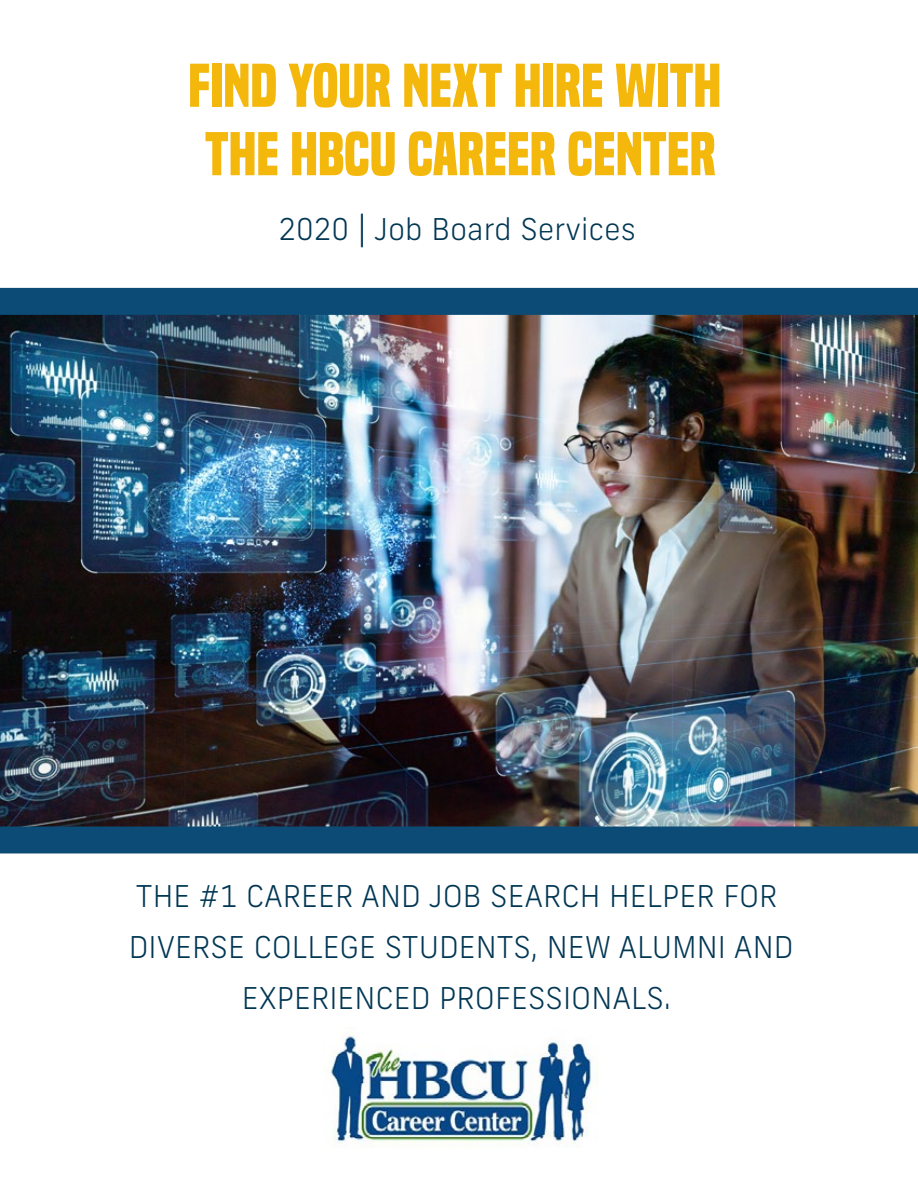
<style>
.page{position:relative;width:918px;height:1188px;background:#fff}
.page>*{position:absolute;margin:0;border:0;box-sizing:border-box;transform-origin:0 0}
.t1{font:700 57px/68.4px "Built Titling Rg";color:#f4b70b}
.t2{font:300 36px "Frank New";color:#023754}
.t3{font:300 30px/51px "Frank New";color:#023754;text-align:center}
</style>
<div class="page">
<img style="left:327px;top:1027px;width:271px;height:120px">
<img style="left:0;top:288px;width:918px;height:565px">
<h1 class="t1" style="left:188px;top:52px;width:534px">FIND YOUR NEXT HIRE WITH<br>THE HBCU CAREER CENTER</h1>
<p class="t2" style="left:358px;top:205px;width:10px">|</p>
<p class="t3" style="left:278px;top:204px;width:359px">2020 Job Board Services</p>
<p class="t3" style="left:129px;top:871px;width:666px">THE #1 CAREER AND JOB SEARCH HELPER FOR<br>DIVERSE COLLEGE STUDENTS, NEW ALUMNI AND<br>EXPERIENCED PROFESSIONALS.</p>
</div>
